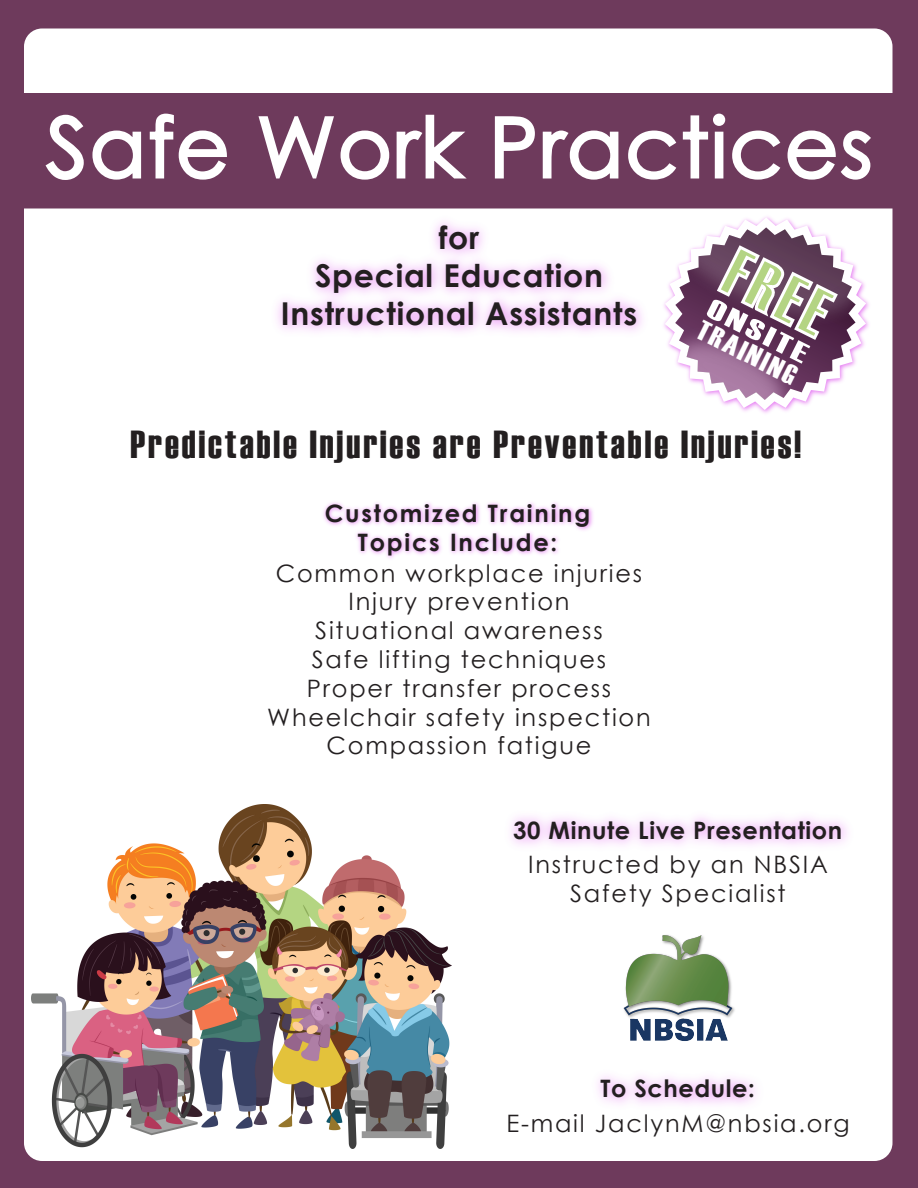
<style>
.page{position:relative;width:918px;height:1188px;background:#6e3a5c}
.page>*{position:absolute;margin:0;border:0;box-sizing:border-box;transform-origin:0 0}
.t1{font:82.5px "Century Gothic";letter-spacing:.025em;color:#fff}
.t2{font:68.4px "Haettenschweiler";color:#b4d483}
.t3{font:39px "Haettenschweiler";letter-spacing:.075em;color:#231f20}
.t4{font:700 31.5px/37.8px "Century Gothic";letter-spacing:.025em;color:#231f20;text-align:center}
.t5{font:27.9px/24.2px "Haettenschweiler";color:#fff;scale:1.6 1}
.t6{font:24px/28.8px "Century Gothic";letter-spacing:.075em;color:#231f20;text-align:center}
.t7{font:700 24px "Century Gothic";letter-spacing:.025em;color:#231f20}
.t8{font:700 24px/28.8px "Century Gothic";letter-spacing:.075em;color:#231f20;text-align:center}
</style>
<div class="page">
<div style="left:24px;top:28px;width:868px;height:1133px;background:#fff;border-radius:18px"></div>
<div style="left:0;top:93px;width:918px;height:115px;background:#6e3a5c;border-radius:18px"></div>
<svg style="left:45px;top:114px;width:39px;height:66px"></svg>
<svg style="left:92px;top:113px;width:135px;height:67px"></svg>
<svg style="left:258px;top:114px;width:209px;height:66px"></svg>
<svg style="left:494px;top:116px;width:108px;height:64px"></svg>
<img style="left:602px;top:113px;width:291px;height:253px">
<svg style="left:665px;top:217px;width:201px;height:193px"></svg>
<img style="left:323px;top:502px;width:270px;height:57px">
<img style="left:31px;top:804px;width:421px;height:344px">
<img style="left:623px;top:935px;width:112px;height:106px">
<h1 class="t1" style="left:46px;top:90px;width:828px">Safe Work Practices</h1>
<h3 class="t4" style="left:281px;top:217px;width:358px">for<br>Special Education<br>Instructional Assistants</h3>
<h2 class="t2" style="left:750px;top:227px;width:110px;rotate:27deg">FREE</h2>
<p class="t5" style="left:715px;top:296px;width:69px;rotate:27deg">ONSITE<br>TRAINING</p>
<h3 class="t3" style="left:131px;top:418px;width:672px">Predictable Injuries are Preventable Injuries!</h3>
<p class="t8" style="left:325px;top:498px;width:267px">Customized Training<br>Topics Include:</p>
<p class="t6" style="left:267px;top:558px;width:385px">Common workplace injuries<br>Injury prevention<br>Situational awareness<br>Safe lifting techniques<br>Proper transfer process<br>Wheelchair safety inspection<br>Compassion fatigue</p>
<p class="t7" style="left:513px;top:812px;width:331px">30 Minute Live Presentation</p>
<p class="t6" style="left:528px;top:849px;width:301px">Instructed by an NBSIA<br>Safety Specialist</p>
<p class="t7" style="left:600px;top:1071px;width:156px">To Schedule:</p>
<p class="t6" style="left:506px;top:1108px;width:345px">E-mail JaclynM@nbsia.org</p>
</div>
